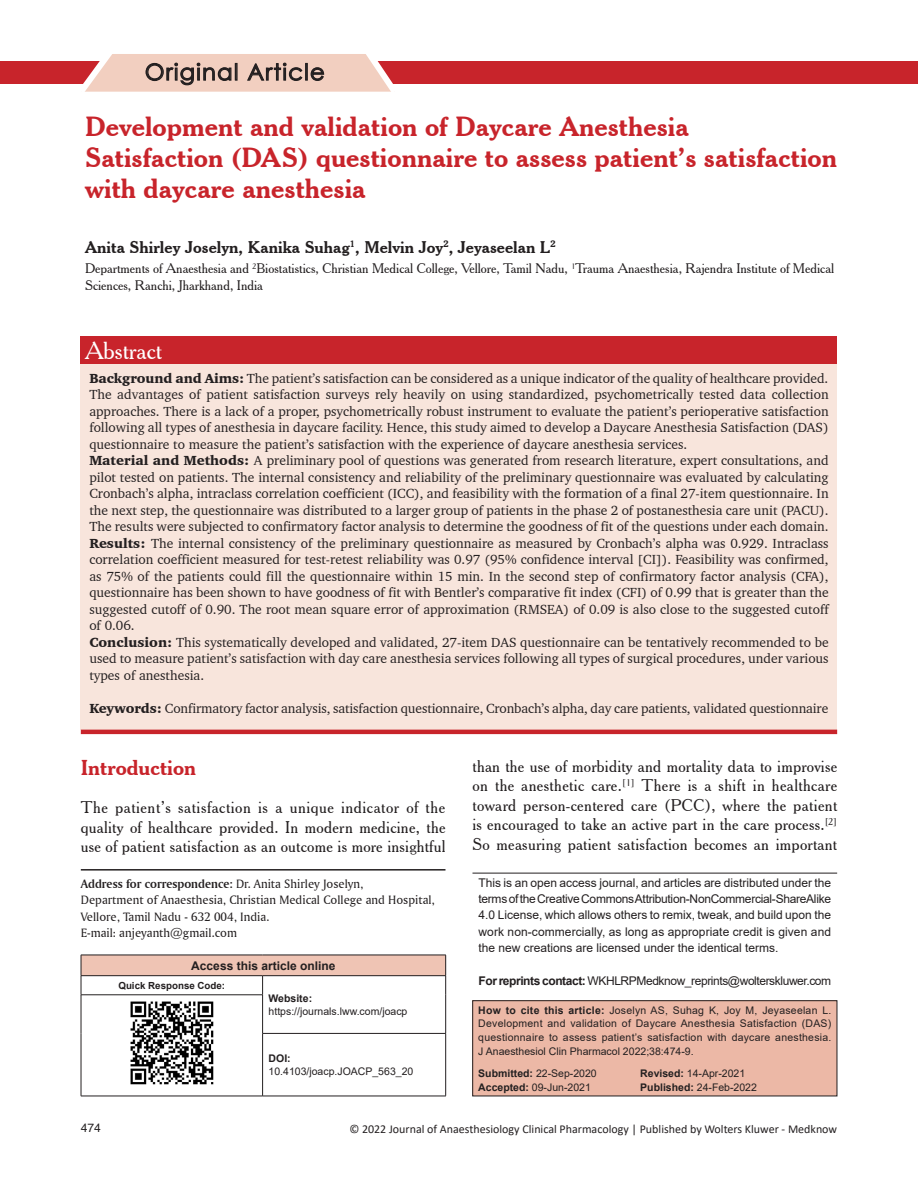
<style>
.page{position:relative;width:918px;height:1188px;background:#fff}
.page>*{position:absolute;margin:0;border:0;box-sizing:border-box;transform-origin:0 0}
.AT{font:700 27px/30.8px "Cheltenham BT";color:#c8242b}
.ABSH{font:24px "Cheltenham BT";color:#fff}
.AH{font:22.5px "Century Gothic";letter-spacing:.06em;color:#231f20}
.t1{font:700 21px "Cheltenham BT";color:#c8242b}
.TX{font:16.5px/19.5px "Cheltenham BT";letter-spacing:.015em;color:#231f20;text-align:justify}
.AU{font:700 16.5px "Cheltenham BT";color:#231f20}
.ABS{font:13.5px/16.5px "Charter BT";color:#231f20;text-align:justify}
.AFF{font:13.5px/16.5px "Cheltenham BT";color:#231f20}
.KWD{font:13.5px "Charter BT";letter-spacing:-.01em;color:#231f20}
.ADD{font:12.75px/16.6px "Amerigo BT Roman A";color:#231f20}
.C{font:12px/16.2px "Arial";color:#231f20;text-align:justify}
.t2{font:12px "Calibri";color:#231f20}
.C-2{font:12px "Arial";letter-spacing:-.035em;color:#231f20}
.AAO{font:700 12px "Arial";color:#231f20}
.t3{font:12px "Helvetica";color:#231f20}
.HTC{font:10.5px/13.6px "Arial";color:#231f20;text-align:justify}
.HIS{font:10.5px "Arial";color:#231f20}
.Web{font:10.5px/13.5px "Arial";color:#231f20}
.QRC{font:700 9.75px "Arial";color:#231f20}
.s1{font-weight:900}
.s2{font-family:"Amerigo BT Bold A"}
.s3{font-weight:700}
</style>
<div class="page">
<hr style="left:81px;top:869px;width:364px;height:2px;background:#231f20">
<div style="left:81px;top:955px;width:365px;height:21px;background:#efc4b4"></div>
<hr style="left:81px;top:1096px;width:182px;height:1px;background:#231f20">
<hr style="left:81px;top:955px;width:182px;height:1px;background:#231f20">
<hr style="left:263px;top:955px;width:183px;height:1px;background:#231f20">
<hr style="left:81px;top:975px;width:182px;height:1px;background:#231f20">
<svg style="left:81px;top:955px;width:1px;height:40px"></svg>
<hr style="left:263px;top:975px;width:183px;height:1px;background:#231f20">
<svg style="left:445px;top:955px;width:1px;height:40px"></svg>
<hr style="left:445px;top:995px;width:1px;height:38px;background:#231f20">
<hr style="left:81px;top:995px;width:182px;height:1px;background:#231f20">
<hr style="left:81px;top:995px;width:1px;height:38px;background:#231f20">
<hr style="left:81px;top:1033px;width:1px;height:63px;background:#231f20">
<hr style="left:262px;top:1033px;width:184px;height:1px;background:#231f20">
<hr style="left:445px;top:1034px;width:1px;height:62px;background:#231f20">
<hr style="left:263px;top:1096px;width:183px;height:1px;background:#231f20">
<svg style="left:262px;top:976px;width:1px;height:19px"></svg>
<hr style="left:262px;top:995px;width:1px;height:38px;background:#231f20">
<hr style="left:262px;top:1034px;width:1px;height:62px;background:#231f20">
<img style="left:130px;top:1001px;width:84px;height:84px">
<div style="left:81px;top:364px;width:756px;height:366px;background:#f8e5dc"></div>
<hr style="left:81px;top:730px;width:756px;height:4px;background:#c8242b">
<div style="left:81px;top:336px;width:756px;height:28px;background:#c8242b"></div>
<div style="left:473px;top:1001px;width:364px;height:95px;background:#ecb8a6"></div>
<div style="left:0;top:61px;width:918px;height:23px;background:#c8242b"></div>
<svg style="left:83px;top:54px;width:310px;height:38px;background:#debcb1"></svg>
<hr style="left:472px;top:873px;width:365px;height:1px;background:#231f20">
<p class="AH" style="left:145px;top:56px;width:181px">Original Article</p>
<p class="AT" style="left:85px;top:111px;width:754px">Development and validation of Daycare Anesthesia<br>Satisfaction (DAS) questionnaire to assess patient’s satisfaction with daycare anesthesia</p>
<p class="AU" style="left:85px;top:236px;width:472px">Anita Shirley Joselyn, Kanika Suhag<sup>1</sup>, Melvin Joy<sup>2</sup>, Jeyaseelan L<sup>2</sup></p>
<p class="AFF" style="left:85px;top:260px;width:751px">Departments of Anaesthesia and <sup>2</sup>Biostatistics, Christian Medical College, Vellore, Tamil Nadu, <sup>1</sup>Trauma Anaesthesia, Rajendra Institute of Medical<br>Sciences, Ranchi, Jharkhand, India</p>
<p class="ABSH" style="left:85px;top:336px;width:78px">Abstract</p>
<p class="ABS" style="left:89px;top:369px;width:741px"><span class="s1">Background and Aims:</span> The patient’s satisfaction can be considered as a unique indicator of the quality of healthcare provided.<br>The advantages of patient satisfaction surveys rely heavily on using standardized, psychometrically tested data collection approaches. There is a lack of a proper, psychometrically robust instrument to evaluate the patient’s perioperative satisfaction following all types of anesthesia in daycare facility. Hence, this study aimed to develop a Daycare Anesthesia Satisfaction (DAS) questionnaire to measure the patient’s satisfaction with the experience of daycare anesthesia services.</p>
<p class="ABS" style="left:89px;top:452px;width:741px"><span class="s1">Material and Methods:</span> A preliminary pool of questions was generated from research literature, expert consultations, and pilot tested on patients. The internal consistency and reliability of the preliminary questionnaire was evaluated by calculating Cronbach’s alpha, intraclass correlation coefficient (ICC), and feasibility with the formation of a final 27‑item questionnaire. In the next step, the questionnaire was distributed to a larger group of patients in the phase 2 of postanesthesia care unit (PACU).<br>The results were subjected to confirmatory factor analysis to determine the goodness of fit of the questions under each domain.</p>
<p class="ABS" style="left:89px;top:534px;width:741px"><span class="s1">Results:</span> The internal consistency of the preliminary questionnaire as measured by Cronbach’s alpha was 0.929. Intraclass correlation coefficient measured for test‑retest reliability was 0.97 (95% confidence interval [CI]). Feasibility was confirmed, as 75% of the patients could fill the questionnaire within 15 min. In the second step of confirmatory factor analysis (CFA), questionnaire has been shown to have goodness of fit with Bentler’s comparative fit index (CFI) of 0.99 that is greater than the suggested cutoff of 0.90. The root mean square error of approximation (RMSEA) of 0.09 is also close to the suggested cutoff of 0.06.</p>
<p class="ABS" style="left:89px;top:633px;width:741px"><span class="s1">Conclusion:</span> This systematically developed and validated, 27‑item DAS questionnaire can be tentatively recommended to be used to measure patient’s satisfaction with day care anesthesia services following all types of surgical procedures, under various types of anesthesia.</p>
<p class="KWD" style="left:89px;top:700px;width:740px"><span class="s1">Keywords:</span> Confirmatory factor analysis, satisfaction questionnaire, Cronbach’s alpha, day care patients, validated questionnaire</p>
<h1 class="t1" style="left:81px;top:755px;width:117px">Introduction</h1>
<p class="TX" style="left:81px;top:798px;width:366px">The patient’s satisfaction is a unique indicator of the quality of healthcare provided. In modern medicine, the use of patient satisfaction as an outcome is more insightful</p>
<p class="ADD" style="left:81px;top:875px;width:356px"><span class="s2">Address for correspondence:</span> Dr. Anita Shirley Joselyn,<br>Department of Anaesthesia, Christian Medical College and Hospital, Vellore, Tamil Nadu ‑ 632 004, India.<br>E‑mail: anjeyanth@gmail.com</p>
<p class="AAO" style="left:191px;top:957px;width:146px">Access this article online</p>
<p class="QRC" style="left:118px;top:978px;width:108px">Quick Response Code:</p>
<p class="Web" style="left:269px;top:991px;width:140px"><span class="s3">Website: </span>https://journals.lww.com/joacp</p>
<p class="Web" style="left:269px;top:1051px;width:146px"><span class="s3">DOI:<br></span>10.4103/joacp.JOACP_563_20</p>
<p class="TX" style="left:472px;top:756px;width:366px">than the use of morbidity and mortality data to improvise on the anesthetic care.<sup>[1]</sup> There is a shift in healthcare toward person‑centered care (PCC), where the patient is encouraged to take an active part in the care process.<sup>[2] </sup>So measuring patient satisfaction becomes an important</p>
<p class="C" style="left:478px;top:875px;width:354px">This is an open access journal, and articles are distributed under the terms of the Creative Commons Attribution‑NonCommercial‑ShareAlike 4.0 License, which allows others to remix, tweak, and build upon the work non‑commercially, as long as appropriate credit is given and the new creations are licensed under the identical terms.</p>
<p class="C-2" style="left:478px;top:973px;width:354px"><span class="s3">For reprints contact:</span> WKHLRPMedknow_reprints@wolterskluwer.com</p>
<p class="HTC" style="left:478px;top:1003px;width:355px"><span class="s3">How to cite this article:</span> Joselyn AS, Suhag K, Joy M, Jeyaseelan L.<br>Development and validation of Daycare Anesthesia Satisfaction (DAS) questionnaire to assess patient’s satisfaction with daycare anesthesia.<br>J Anaesthesiol Clin Pharmacol 2022;38:474-9.</p>
<p class="HIS" style="left:478px;top:1066px;width:120px"><span class="s3">Submitted:</span> 22‑Sep‑2020</p>
<p class="HIS" style="left:640px;top:1066px;width:107px"><span class="s3">Revised:</span> 14‑Apr‑2021</p>
<p class="HIS" style="left:478px;top:1080px;width:114px"><span class="s3">Accepted:</span> 09-Jun-2021</p>
<p class="HIS" style="left:640px;top:1080px;width:118px"><span class="s3">Published:</span> 24-Feb-2022</p>
<p class="t3" style="left:81px;top:1121px;width:22px">474</p>
<p class="t2" style="left:349px;top:1120px;width:489px">© 2022 Journal of Anaesthesiology Clinical Pharmacology | Published by Wolters Kluwer - Medknow</p>
</div>
